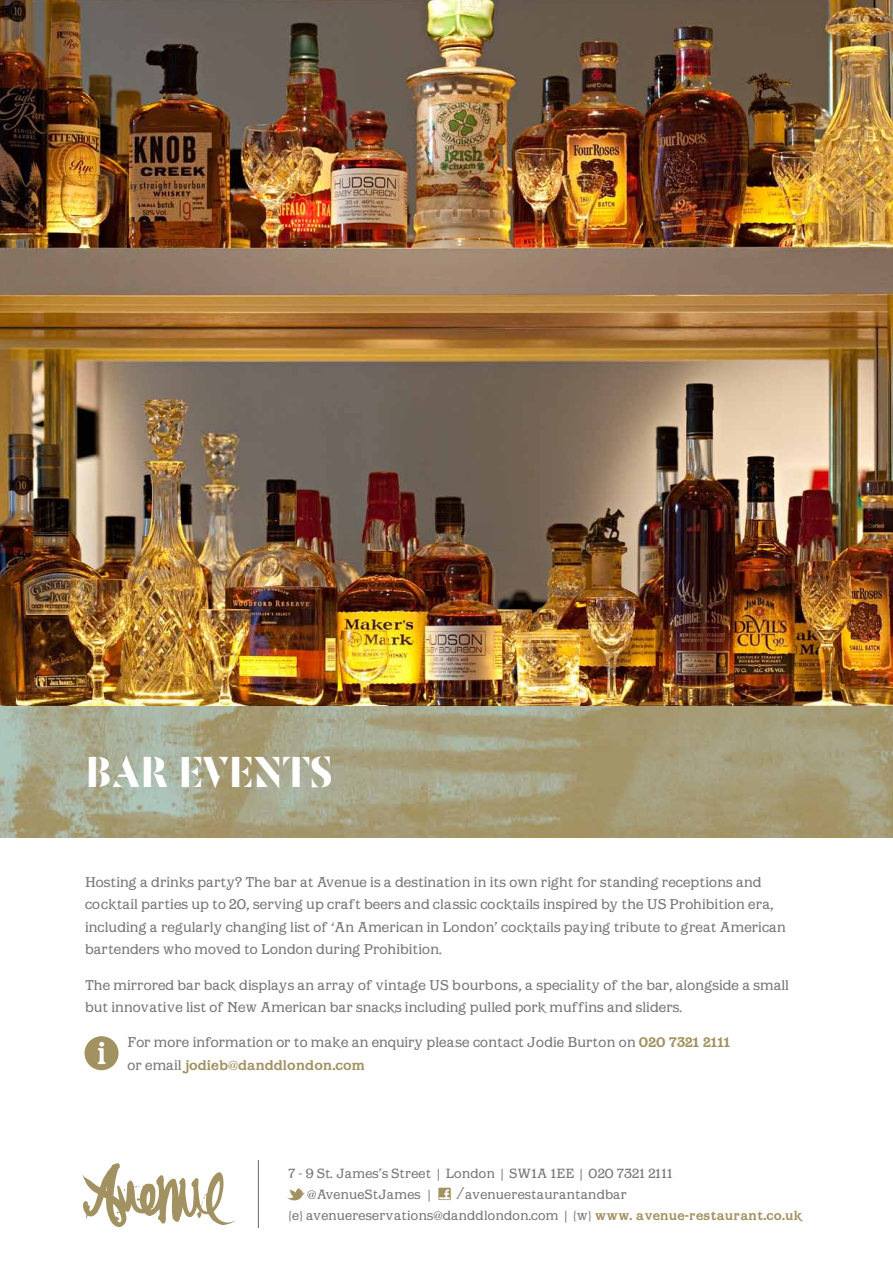
<style>
.page{position:relative;width:893px;height:1263px;background:#fff}
.page>*{position:absolute;margin:0;border:0;box-sizing:border-box;transform-origin:0 0}
.t1{font:700 49.5px "JHA Zucker 2";color:#fff}
.t2{font:12.75px/22.5px "Barcelona";color:#77787b}
.t3{font:12px/21px "Barcelona";letter-spacing:.01em;color:#77787b}
.s1{font-weight:700;color:#a39261}
</style>
<div class="page">
<img style="left:0;top:0;width:893px;height:706px">
<img style="left:0;top:706px;width:893px;height:132px">
<svg style="left:287px;top:1188px;width:18px;height:13px"></svg>
<svg style="left:438px;top:1188px;width:13px;height:12px"></svg>
<hr style="left:258px;top:1160px;width:1px;height:68px;background:#77787b">
<svg style="left:82px;top:1163px;width:153px;height:64px"></svg>
<div style="left:85px;top:1036px;width:34px;height:34px;background:#a39261;border-radius:50%"></div>
<svg style="left:98px;top:1042px;width:8px;height:22px"></svg>
<h1 class="t1" style="left:85px;top:744px;width:145px">BAR EVENTS</h1>
<p class="t2" style="left:85px;top:871px;width:702px">Hosting a drinks party? The bar at Avenue is a destination in its own right for standing receptions and cocktail parties up to 20, serving up craft beers and classic cocktails inspired by the US Prohibition era, including a regularly changing list of ‘An American in London’ cocktails paying tribute to great American bartenders who moved to London during Prohibition.</p>
<p class="t2" style="left:85px;top:974px;width:705px">The mirrored bar back displays an array of vintage US bourbons, a speciality of the bar, alongside a small but innovative list of New American bar snacks including pulled pork muffins and sliders.</p>
<p class="t2" style="left:128px;top:1032px;width:604px">For more information or to make an enquiry please contact Jodie Burton on <span class="s1">020 7321 2111 </span>or email <span class="s1">jodieb@danddlondon.com</span></p>
<p class="t3" style="left:307px;top:1163px;width:367px;text-indent:-19px">7 - 9 St. James’s Street | London | SW1A 1EE | 020 7321 2111 @AvenueStJames |</p>
<p class="t3" style="left:288px;top:1184px;width:515px;text-indent:168px">/avenuerestaurantandbar<br>{e} avenuereservations@danddlondon.com | {w} <span class="s1">www. avenue-restaurant.co.uk</span></p>
</div>
